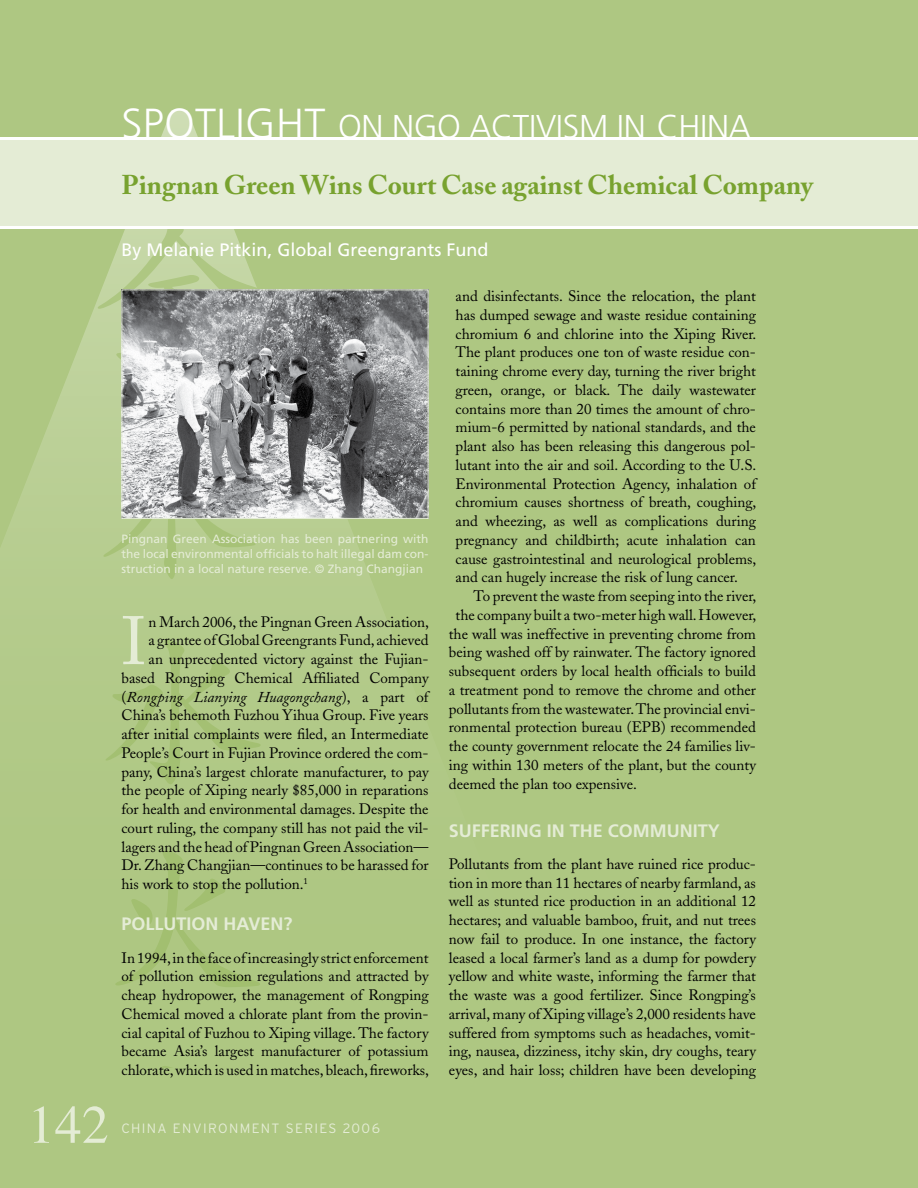
<style>
.page{position:relative;width:918px;height:1188px;background:#aec782}
.page>*{position:absolute;margin:0;border:0;box-sizing:border-box;transform-origin:0 0}
.t1{font:67.8px "Adobe Caslon";color:#e4ecd5}
.t2{font:54px "Times";color:#e4ecd5}
.t3{font:300 33px "Frutiger";letter-spacing:-.01em;color:#fff}
.t4{font:700 27px "Adobe Caslon";color:#78a22f}
.t5{font:700 18px "Frutiger";color:#e4ecd5}
.t6{font:18px "Frutiger";color:#fff}
.t7{font:15px/18.8px "Adobe Caslon";color:#000;text-align:justify}
.t8{font:italic 15px "Adobe Caslon";color:#000}
.t9{font:300 13.5px "Interstate";letter-spacing:.1em;color:#e4ecd5}
.t10{font:12px/15px "Frutiger";color:#e4ecd5;text-align:justify}
.s1{font-size:42px}
.s2{font-style:normal}
</style>
<div class="page">
<svg style="left:0;top:110px;width:562px;height:509px"></svg>
<svg style="left:98px;top:229px;width:163px;height:839px"></svg>
<div style="left:0;top:139px;width:918px;height:87px;background:#e4ecd5"></div>
<hr style="left:0;top:138px;width:918px;height:2px;background:#fff">
<hr style="left:0;top:226px;width:918px;height:3px;background:#fff">
<img style="left:124px;top:292px;width:302px;height:225px">
<div style="left:122px;top:290px;width:306px;height:229px;border:1px solid #e4ecd5"></div>
<h3 class="t3" style="left:122px;top:108px;width:631px"><span class="s1">SPOTLIGHT</span> ON NGO ACTIVISM IN CHINA</h3>
<h3 class="t4" style="left:122px;top:168px;width:693px">Pingnan Green Wins Court Case against Chemical Company</h3>
<h2 class="t2" style="left:28px;top:1094px;width:82px">142</h2>
<p class="t6" style="left:122px;top:239px;width:369px">By Melanie Pitkin, Global Greengrants Fund</p>
<p class="t10" style="left:122px;top:531px;width:309px">Pingnan Green Association has been partnering with the local environmental officials to halt illegal dam con&shy;struction in a local nature reserve. © Zhang Changjian</p>
<h1 class="t1" style="left:122px;top:601px;width:27px">I</h1>
<p class="t7" style="left:149px;top:612px;width:282px">n March 2006, the Pingnan Green Association,</p>
<p class="t7" style="left:149px;top:631px;width:281px">a grantee of Global Greengrants Fund, achieved</p>
<p class="t7" style="left:149px;top:650px;width:281px">an unprecedented victory against the Fujian-</p>
<p class="t7" style="left:122px;top:669px;width:309px">based Rongping Chemical Affiliated Company</p>
<p class="t8" style="left:122px;top:688px;width:309px"><span class="s2">(</span>Rongping Lianying Huagongchang<span class="s2">), a part of</span></p>
<p class="t7" style="left:122px;top:706px;width:309px">China’s behemoth Fuzhou Yihua Group. Five years</p>
<p class="t7" style="left:122px;top:725px;width:309px">after initial complaints were filed, an Intermediate</p>
<p class="t7" style="left:122px;top:744px;width:309px">People’s Court in Fujian Province ordered the com-</p>
<p class="t7" style="left:122px;top:762px;width:309px">pany, China’s largest chlorate manufacturer, to pay</p>
<p class="t7" style="left:122px;top:781px;width:309px">the people of Xiping nearly $85,000 in reparations</p>
<p class="t7" style="left:122px;top:800px;width:309px">for health and environmental damages. Despite the</p>
<p class="t7" style="left:122px;top:819px;width:309px">court ruling, the company still has not paid the vil-</p>
<p class="t7" style="left:122px;top:837px;width:309px">lagers and the head of Pingnan Green Association—</p>
<p class="t7" style="left:122px;top:856px;width:309px">Dr. Zhang Changjian—continues to be harassed for</p>
<p class="t7" style="left:122px;top:875px;width:188px">his work to stop the pollution.<sup>1</sup></p>
<p class="t5" style="left:122px;top:913px;width:173px">POLLUTION HAVEN?</p>
<p class="t7" style="left:122px;top:948px;width:309px">In 1994, in the face of increasingly strict enforcement of pollution emission regulations and attracted by cheap hydropower, the management of Rongping Chemical moved a chlorate plant from the provin&shy;cial capital of Fuzhou to Xiping village. The factory became Asia’s largest manufacturer of potassium chlorate, which is used in matches, bleach,fireworks,</p>
<p class="t9" style="left:122px;top:1121px;width:260px">CHINA ENVIRONMENT SERIES 2006</p>
<p class="t7" style="left:456px;top:287px;width:302px">and disinfectants. Since the relocation, the plant has dumped sewage and waste residue containing chromium 6 and chlorine into the Xiping River.<br>The plant produces one ton of waste residue con&shy;taining chrome every day, turning the river bright green, orange, or black. The daily wastewater contains more than 20 times the amount of chro&shy;mium-6 permitted by national standards, and the plant also has been releasing this dangerous pol&shy;lutant into the air and soil. According to the U.S.<br>Environmental Protection Agency, inhalation of chromium causes shortness of breath, coughing, and wheezing, as well as complications during pregnancy and childbirth; acute inhalation can cause gastrointestinal and neurological problems, and can hugely increase the risk of lung cancer.</p>
<p class="t7" style="left:474px;top:587px;width:284px">To prevent the waste from seeping into the river,</p>
<p class="t7" style="left:456px;top:606px;width:302px">the company built a two-meter high wall. However,</p>
<p class="t7" style="left:449px;top:624px;width:309px">the wall was ineffective in preventing chrome from</p>
<p class="t7" style="left:449px;top:643px;width:309px">being washed off by rainwater. The factory ignored</p>
<p class="t7" style="left:449px;top:662px;width:309px">subsequent orders by local health officials to build</p>
<p class="t7" style="left:449px;top:681px;width:309px">a treatment pond to remove the chrome and other</p>
<p class="t7" style="left:449px;top:699px;width:309px">pollutants from the wastewater. The provincial envi-</p>
<p class="t7" style="left:449px;top:718px;width:309px">ronmental protection bureau (EPB) recommended</p>
<p class="t7" style="left:449px;top:737px;width:309px">the county government relocate the 24 families liv-</p>
<p class="t7" style="left:449px;top:756px;width:309px">ing within 130 meters of the plant, but the county</p>
<p class="t7" style="left:449px;top:774px;width:190px">deemed the plan too expensive.</p>
<p class="t5" style="left:449px;top:820px;width:273px">SUFFERING IN THE COMMUNITY</p>
<p class="t7" style="left:449px;top:855px;width:309px">Pollutants from the plant have ruined rice produc&shy;tion in more than 11 hectares of nearby farmland, as well as stunted rice production in an additional 12 hectares; and valuable bamboo, fruit, and nut trees now fail to produce. In one instance, the factory leased a local farmer’s land as a dump for powdery yellow and white waste, informing the farmer that the waste was a good fertilizer. Since Rongping’s arrival, many of Xiping village’s 2,000 residents have suffered from symptoms such as headaches, vomit&shy;ing, nausea, dizziness, itchy skin, dry coughs, teary eyes, and hair loss; children have been developing</p>
</div>
